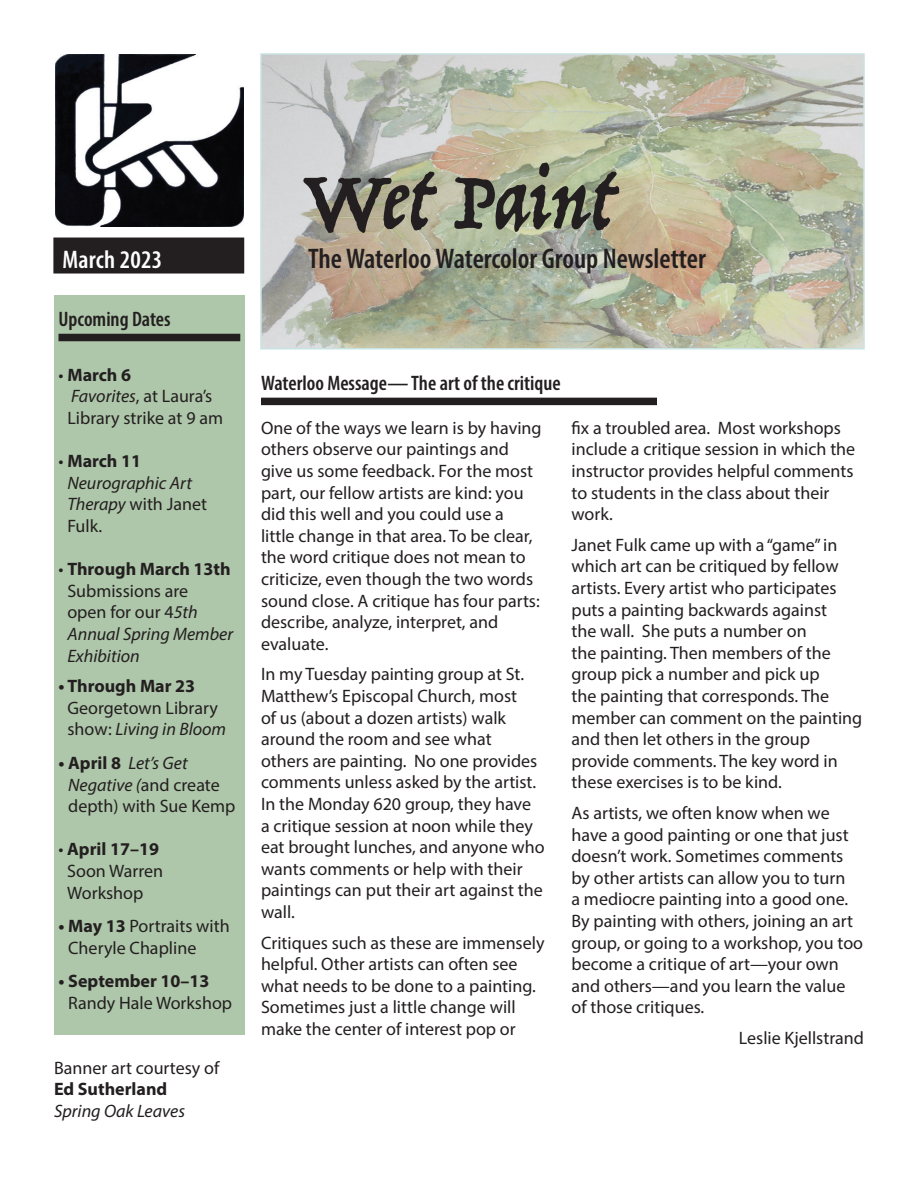
<style>
.page{position:relative;width:918px;height:1188px;background:#fff}
.page>*{position:absolute;margin:0;border:0;box-sizing:border-box;transform-origin:0 0}
.t1{font:90px "Trattatello";color:#231f20}
.t2{font:600 condensed 28.5px "Myriad Pro";color:#231f20}
.t3{font:600 condensed 25.5px "Myriad Pro";letter-spacing:.01em;color:#fff}
.t4{font:600 condensed 21px "Myriad Pro";color:#231f20}
.t5{font:18px/21.6px "Myriad Pro";color:#231f20}
.t6{font:italic 18px/21.6px "Myriad Pro";color:#231f20}
.t7{font:700 18px "Myriad Pro";color:#231f20}
.s1{font-weight:700}
.s2{font-style:italic}
.s3{font-style:normal}
.s4{font-weight:700;font-style:normal}
</style>
<div class="page">
<svg style="left:260px;top:53px;width:605px;height:296px"></svg>
<div style="left:53px;top:238px;width:191px;height:36px;background:#231f20"></div>
<div style="left:54px;top:296px;width:191px;height:739px;background:#aec6a9"></div>
<div style="left:58px;top:334px;width:182px;height:7px;background:#231f20"></div>
<img style="left:56px;top:54px;width:188px;height:173px">
<div style="left:261px;top:398px;width:396px;height:7px;background:#231f20"></div>
<h3 class="t3" style="left:62px;top:243px;width:101px">March 2023</h3>
<p class="t4" style="left:58px;top:306px;width:114px">Upcoming Dates</p>
<p class="t5" style="left:67px;top:364px;width:157px;text-indent:-9px">• <span class="s1">March 6<br></span><span class="s2">Favorites</span>, at Laura’s<br>Library strike at 9 am</p>
<p class="t6" style="left:67px;top:450px;width:141px;text-indent:-9px"><span class="s3">•</span> <span class="s4">March 11<br></span>Neurographic Art<br>Therapy <span class="s3">with Janet<br>Fulk.</span></p>
<p class="t6" style="left:67px;top:558px;width:167px;text-indent:-9px"><span class="s3">•</span> <span class="s4">Through March 13th<br></span><span class="s3">Submissions are<br>open for our 4</span>5th<br>Annual Spring Member<br>Exhibition</p>
<p class="t7" style="left:58px;top:674px;width:138px">• Through Mar 23</p>
<p class="t5" style="left:68px;top:697px;width:160px">Georgetown Library show: <span class="s2">Living in Bloom</span></p>
<p class="t5" style="left:68px;top:752px;width:169px;text-indent:-10px"><span class="s1">• April 8</span> <span class="s2">Let’s Get<br>Negative (</span>and create depth) with Sue Kemp</p>
<p class="t5" style="left:67px;top:838px;width:97px;text-indent:-9px">• <span class="s1">April 17–19<br></span>Soon Warren<br>Workshop</p>
<p class="t5" style="left:68px;top:915px;width:163px;text-indent:-10px"><span class="s1">• May 13</span> Portraits with<br>Cheryle Chapline</p>
<p class="t7" style="left:58px;top:970px;width:153px">• September 10–13</p>
<p class="t5" style="left:68px;top:992px;width:166px">Randy Hale Workshop</p>
<p class="t5" style="left:54px;top:1057px;width:167px">Banner art courtesy of</p>
<p class="t7" style="left:54px;top:1077px;width:115px">Ed Sutherland</p>
<p class="t6" style="left:54px;top:1100px;width:133px">Spring Oak Leaves</p>
<h1 class="t1" style="left:302px;top:144px;width:310px">Wet Paint</h1>
<h2 class="t2" style="left:308px;top:241px;width:399px">The Waterloo Watercolor Group Newsletter</h2>
<p class="t4" style="left:261px;top:370px;width:301px">Waterloo Message— The art of the critique</p>
<p class="t5" style="left:261px;top:417px;width:282px">One of the ways we learn is by having others observe our paintings and give us some feedback. For the most part, our fellow artists are kind: you did this well and you could use a little change in that area. To be clear, the word critique does not mean to criticize, even though the two words sound close. A critique has four parts: describe, analyze, interpret, and evaluate.</p>
<p class="t5" style="left:261px;top:663px;width:285px">In my Tuesday painting group at St.<br>Matthew’s Episcopal Church, most<br>of us (about a dozen artists) walk around the room and see what<br>others are painting. No one provides comments unless asked by the artist.<br>In the Monday 620 group, they have<br>a critique session at noon while they eat brought lunches, and anyone who wants comments or help with their paintings can put their art against the wall.</p>
<p class="t5" style="left:261px;top:931px;width:285px">Critiques such as these are immensely helpful. Other artists can often see what needs to be done to a painting.<br>Sometimes just a little change will make the center of interest pop or</p>
<p class="t5" style="left:572px;top:417px;width:285px">fix a troubled area. Most workshops include a critique session in which the instructor provides helpful comments to students in the class about their work.</p>
<p class="t5" style="left:572px;top:534px;width:292px">Janet Fulk came up with a “game” in which art can be critiqued by fellow artists. Every artist who participates puts a painting backwards against<br>the wall. She puts a number on<br>the painting. Then members of the group pick a number and pick up<br>the painting that corresponds. The member can comment on the painting and then let others in the group provide comments. The key word in these exercises is to be kind.</p>
<p class="t5" style="left:572px;top:802px;width:293px">As artists, we often know when we have a good painting or one that just doesn’t work. Sometimes comments by other artists can allow you to turn<br>a mediocre painting into a good one.<br>By painting with others, joining an art group, or going to a workshop, you too become a critique of art—your own and others—and you learn the value of those critiques.</p>
<p class="t5" style="left:739px;top:1027px;width:127px">Leslie Kjellstrand</p>
</div>
